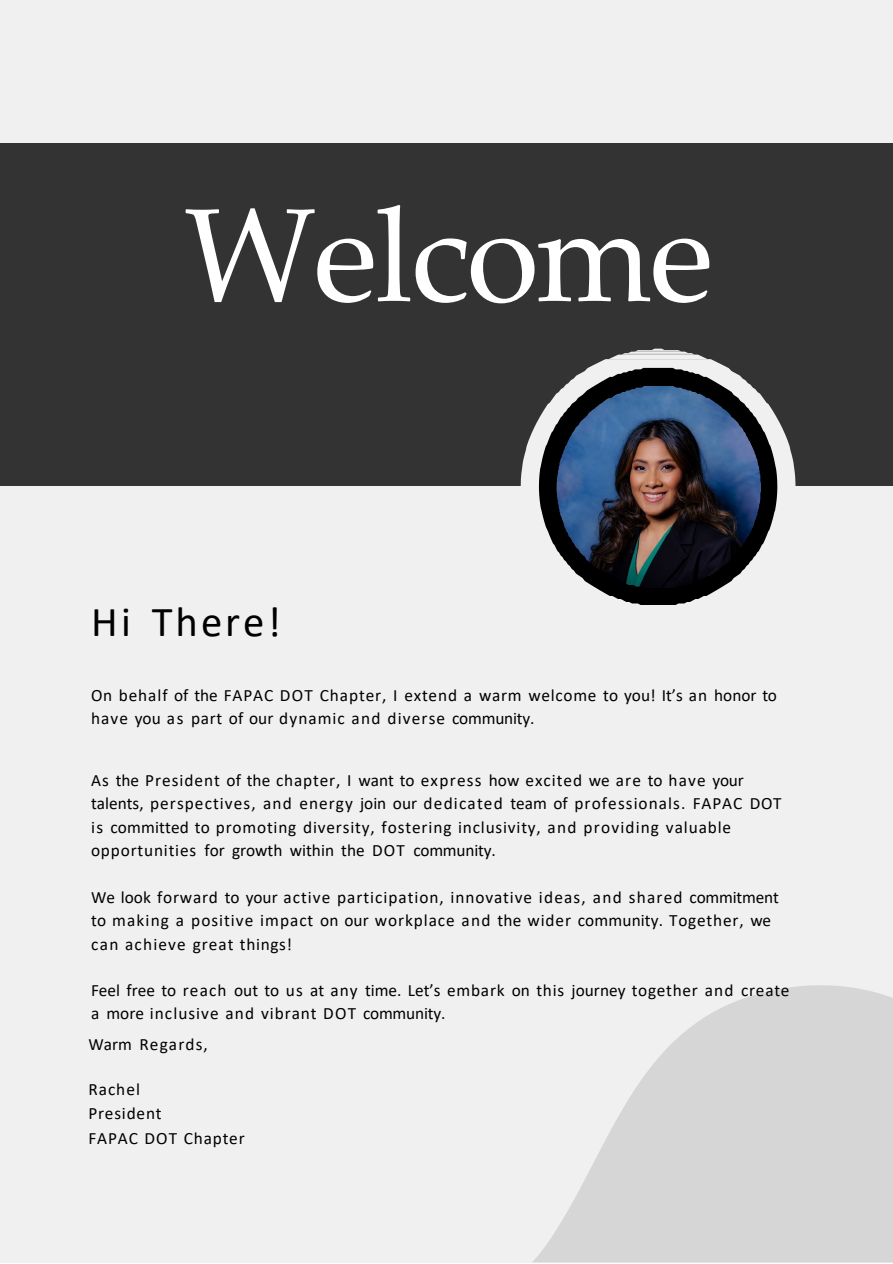
<style>
.page{position:relative;width:893px;height:1264px;background:#fff}
.page>*{position:absolute;margin:0;border:0;box-sizing:border-box;transform-origin:0 0}
.t1{font:132.75px "Palatino Linotype";letter-spacing:-.02em;color:#fff}
.t2{font:42.75px "Calibri";letter-spacing:.07em;color:#000}
.t3{font:17.25px/23.5px "Calibri";letter-spacing:.05em;color:#000}
</style>
<div class="page">
<div style="left:0;top:0;width:893px;height:1262px;background:#f1f0f0"></div>
<div style="left:0;top:143px;width:892px;height:343px;background:#333"></div>
<svg style="left:609px;top:349px;width:98px;height:10px"></svg>
<svg style="left:520px;top:359px;width:275px;height:136px"></svg>
<svg style="left:539px;top:368px;width:238px;height:237px"></svg>
<img style="left:556px;top:385px;width:204px;height:203px">
<svg style="left:533px;top:985px;width:359px;height:277px;fill:#d7d6d6"></svg>
<h2 class="t1" style="left:184px;top:161px;width:531px">Welcome</h2>
<p class="t2" style="left:91px;top:592px;width:191px">Hi There!</p>
<p class="t3" style="left:91px;top:683px;width:687px">On behalf of the FAPAC DOT Chapter, I extend a warm welcome to you! It’s an honor to have you as part of our dynamic and diverse community.</p>
<p class="t3" style="left:91px;top:767px;width:692px">As the President of the chapter, I want to express how excited we are to have your talents, perspectives, and energy join our dedicated team of professionals. FAPAC DOT is committed to promoting diversity, fostering inclusivity, and providing valuable opportunities for growth within the DOT community.</p>
<p class="t3" style="left:91px;top:884px;width:689px">We look forward to your active participation, innovative ideas, and shared commitment to making a positive impact on our workplace and the wider community. Together, we can achieve great things!</p>
<p class="t3" style="left:91px;top:978px;width:700px">Feel free to reach out to us at any time. Let’s embark on this journey together and create a more inclusive and vibrant DOT community.</p>
<p class="t3" style="left:88px;top:1032px;width:121px">Warm Regards,</p>
<p class="t3" style="left:88px;top:1077px;width:75px">Rachel<br>President</p>
<p class="t3" style="left:88px;top:1126px;width:158px">FAPAC DOT Chapter</p>
</div>
